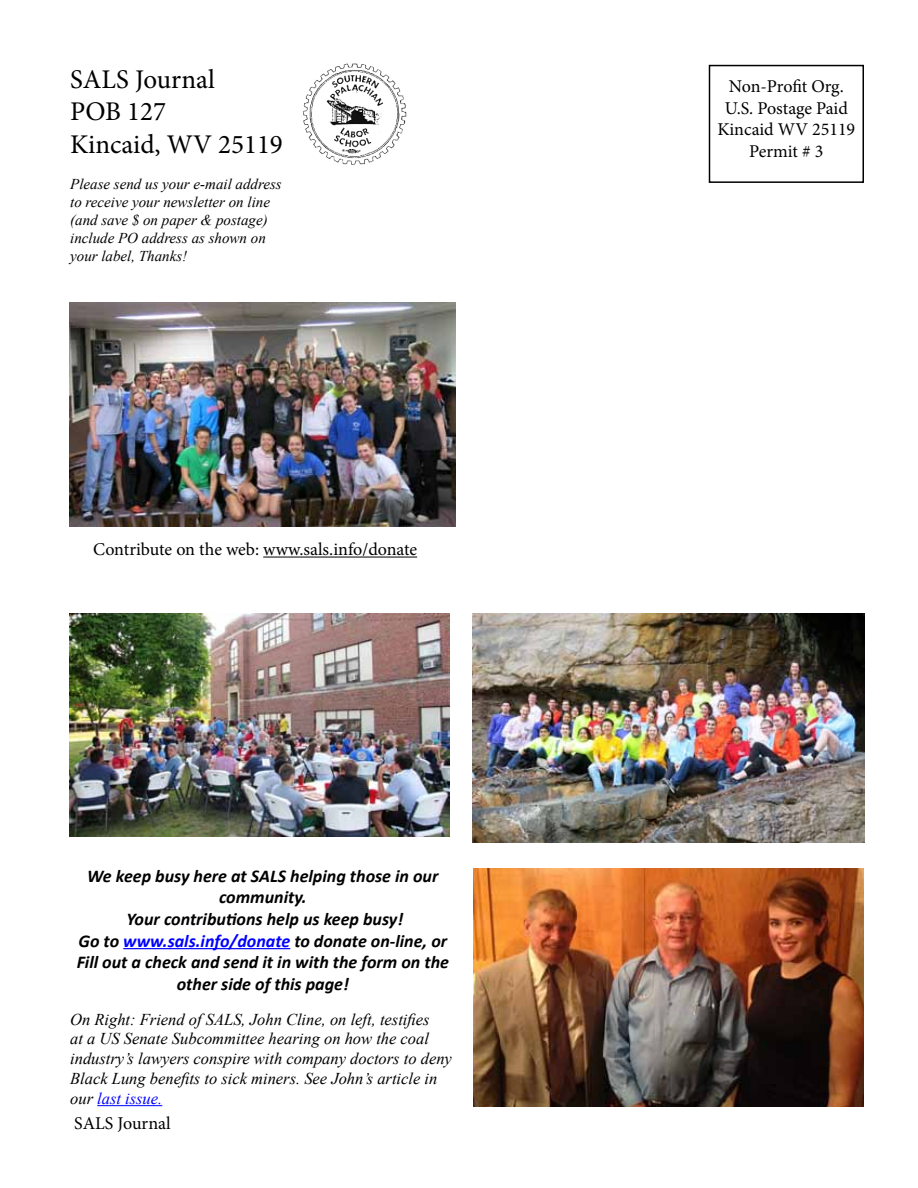
<style>
.page{position:relative;width:918px;height:1188px;background:#fff}
.page>*{position:absolute;margin:0;border:0;box-sizing:border-box;transform-origin:0 0}
.t1{font:27px/32.4px "Minion Pro";color:#000}
.t2{font:italic 700 18px/21.6px "Calibri";color:#000;text-align:center}
.t3{font:18px/21.6px "Minion Pro";letter-spacing:-.005em;color:#000;text-align:center}
.t4{font:italic 16.5px/19.8px "Times New Roman";color:#000}
.t5{font:italic 15px/18px "Times New Roman";color:#000}
.s1{color:#00f}
</style>
<div class="page">
<div style="left:709px;top:65px;width:155px;height:118px;border:2px solid #000"></div>
<hr style="left:263px;top:557px;width:154px;height:1px;background:#000">
<img style="left:303px;top:63px;width:104px;height:102px">
<hr style="left:123px;top:948px;width:167px;height:1px;background:#00f">
<img style="left:70px;top:613px;width:379px;height:224px">
<img style="left:70px;top:303px;width:386px;height:223px">
<img style="left:473px;top:613px;width:392px;height:230px">
<img style="left:474px;top:868px;width:390px;height:239px">
<hr style="left:97px;top:1105px;width:65px;height:1px;background:#00f">
<h1 class="t1" style="left:70px;top:63px;width:214px">SALS Journal<br>POB 127<br>Kincaid, WV 25119</h1>
<p class="t5" style="left:70px;top:174px;width:213px">Please send us your e-mail address to receive your newsletter on line (and save $ on paper &amp; postage) include PO address as shown on your label, Thanks!</p>
<p class="t3" style="left:93px;top:539px;width:326px">Contribute on the web: www.sals.info/donate</p>
<p class="t2" style="left:77px;top:865px;width:374px">We keep busy here at SALS helping those in our community.<br>Your contributions help us keep busy!<br>Go to <span class="s1">www.sals.info/donate</span> to donate on-line, or Fill out a check and send it in with the form on the other side of this page!</p>
<p class="t4" style="left:70px;top:1009px;width:383px">On Right: Friend of SALS, John Cline, on left, testifies<br>at a US Senate Subcommittee hearing on how the coal industry’s lawyers conspire with company doctors to deny Black Lung benefits to sick miners. See John’s article in our <span class="s1">last issue.</span></p>
<p class="t3" style="left:74px;top:1112px;width:98px">SALS Journal</p>
<p class="t3" style="left:717px;top:76px;width:139px">Non-Profit Org.<br>U.S. Postage Paid<br>Kincaid WV 25119<br>Permit # 3</p>
</div>
